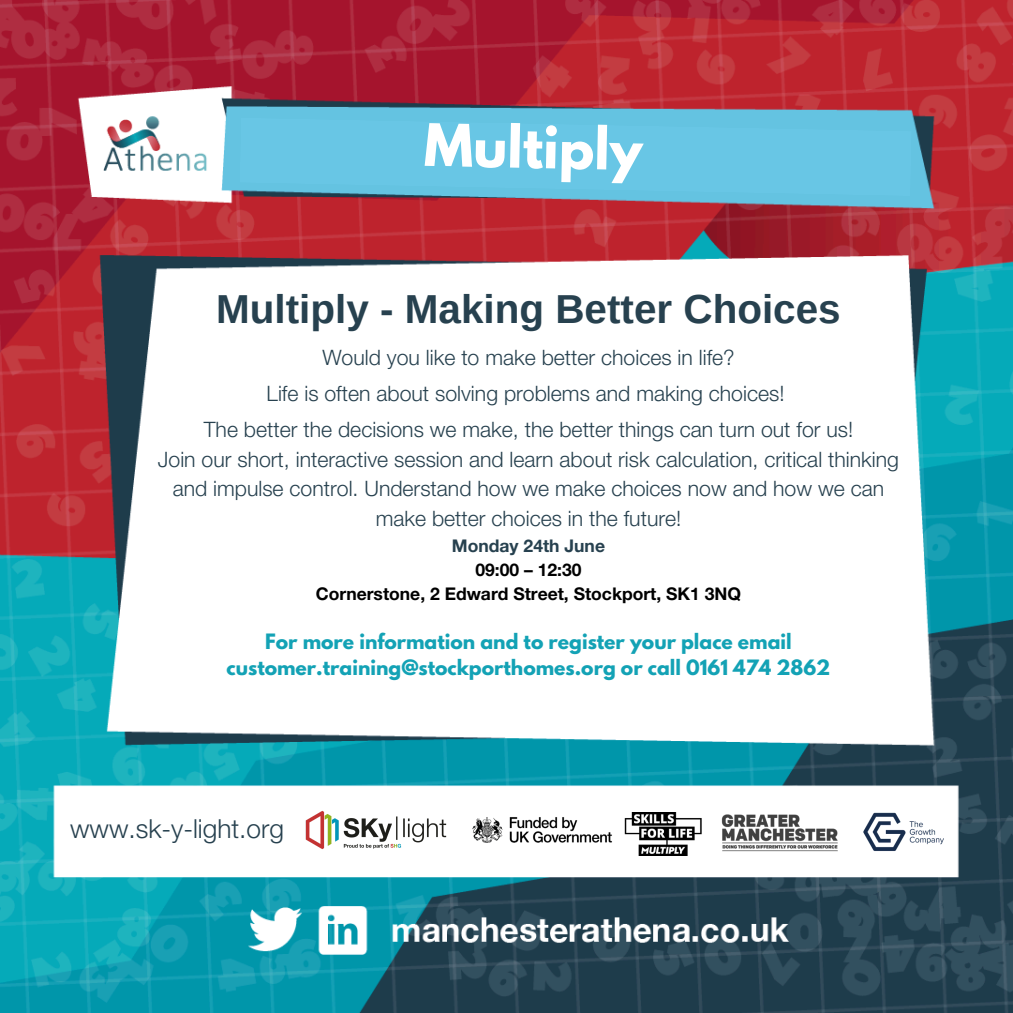
<style>
.page{position:relative;width:1013px;height:1013px;background:#fff}
.page>*{position:absolute;margin:0;border:0;box-sizing:border-box;transform-origin:0 0}
.t1{font:700 51.88px "League Spartan";color:#fff}
.t2{font:700 40.38px "Arimo";color:#27414f}
.t3{font:300 26.25px "Helvetica Neue LT Pro";color:#27414f}
.t4{font:300 21.25px/29.6px "Helvetica Neue LT Pro";color:#27414f;text-align:center}
.t5{font:700 18.75px/26.2px "League Spartan";color:#13a2b5;text-align:center}
.t6{font:700 17.5px/24.1px "Helvetica Neue LT Pro";color:#000;text-align:center}
.s1{color:#27414f}
</style>
<div class="page">
<img style="left:0;top:0;width:1012px;height:1012px">
<img style="left:280px;top:792px;width:191px;height:75px">
<div style="left:239px;top:118px;width:672px;height:78px;background:#68c6e5"></div>
<img style="left:472px;top:812px;width:471px;height:43px">
<h2 class="t1" style="left:424px;top:119px;width:220px;rotate:1deg">Multiply</h2>
<h3 class="t2" style="left:216px;top:286px;width:626px">Multiply - Making Better Choices</h3>
<h4 class="t4" style="left:322px;top:345px;width:414px">Would you like to make better choices in life?</h4>
<h4 class="t4" style="left:267px;top:381px;width:519px">Life is often about solving problems and making choices!</h4>
<p class="t4" style="left:158px;top:418px;width:742px">The better the decisions we make, the better things can turn out for us!<br>Join our short, interactive session and learn about risk calculation, critical thinking and impulse control. Understand how we make choices now and how we can make better choices in the future!</p>
<p class="t6" style="left:316px;top:536px;width:426px"><span class="s1">Monday 24th June<br></span>09:00 – 12:30<br>Cornerstone, 2 Edward Street, Stockport, SK1 3NQ</p>
<p class="t5" style="left:226px;top:630px;width:605px">For more information and to register your place email customer.training@stockporthomes.org or call 0161 474 2862</p>
<p class="t3" style="left:70px;top:819px;width:215px">www.sk-y-light.org</p>
</div>
